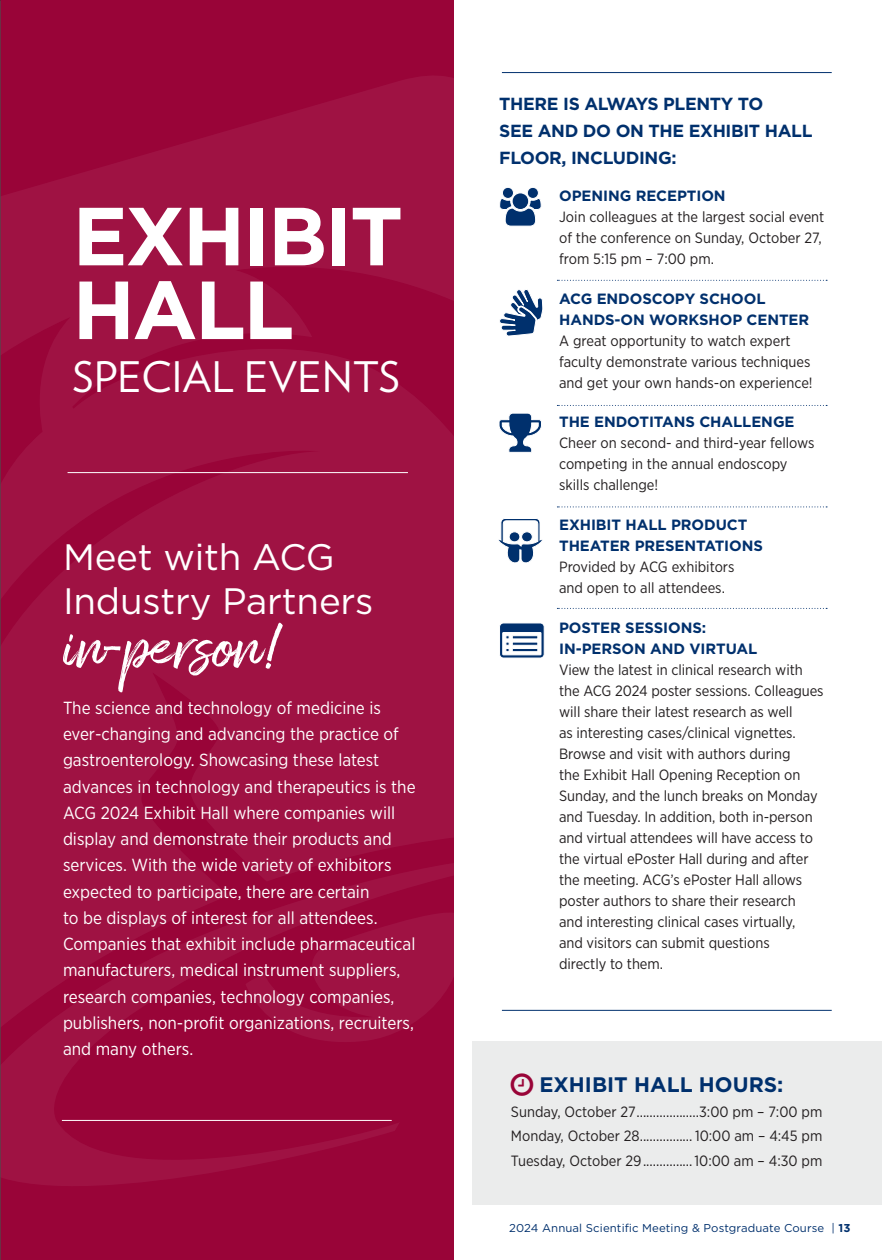
<style>
.page{position:relative;width:882px;height:1260px;background:#fff}
.page>*{position:absolute;margin:0;border:0;box-sizing:border-box;transform-origin:0 0}
.t1{font:700 82.25px "Gotham";letter-spacing:-.03em;color:#fff}
.t2{font:64.75px "Amithen";letter-spacing:-.005em;color:#fff}
.t3{font:42px "Verlag";letter-spacing:.01em;color:#fff}
.t4{font:36.75px/43.8px "Gotham";letter-spacing:-.005em;color:#fff}
.t5{font:700 21px "Gotham";color:#00306d}
.t6{font:17.5px/26.2px "Gotham Narrow";color:#fff}
.t7{font:700 17.5px/27.1px "Gotham";letter-spacing:-.02em;color:#00306d}
.t8{font:14.88px/21px "Gotham Narrow";letter-spacing:-.005em;color:#231f20}
.t9{font:11.38px "Gotham";letter-spacing:.01em;color:#00306d}
.s1{font-family:"Gotham";font-weight:700;color:#00306d}
.s2{font-weight:700}
</style>
<div class="page">
<div style="left:0;top:0;width:454px;height:1260px;background:#990438"></div>
<svg style="left:1px;top:1045px;width:398px;height:141px"></svg>
<svg style="left:1px;top:76px;width:453px;height:969px;fill:#9f1243"></svg>
<svg style="left:0;top:0;width:1px;height:1260px"></svg>
<div style="left:472px;top:1041px;width:410px;height:163px;background:#ebecec"></div>
<hr style="left:502px;top:72px;width:330px;height:1px;background:#00306d">
<hr style="left:502px;top:1010px;width:330px;height:1px;background:#00306d">
<svg style="left:499px;top:413px;width:43px;height:40px"></svg>
<svg style="left:557px;top:405px;width:270px;height:1px"></svg>
<svg style="left:557px;top:280px;width:270px;height:1px"></svg>
<svg style="left:557px;top:506px;width:270px;height:1px"></svg>
<svg style="left:557px;top:608px;width:270px;height:1px"></svg>
<svg style="left:499px;top:187px;width:43px;height:40px"></svg>
<svg style="left:499px;top:289px;width:44px;height:47px"></svg>
<svg style="left:498px;top:518px;width:44px;height:45px"></svg>
<svg style="left:499px;top:623px;width:46px;height:35px"></svg>
<hr style="left:62px;top:1120px;width:330px;height:1px;background:#fff">
<hr style="left:68px;top:472px;width:340px;height:1px;background:#fff">
<p class="t1" style="left:73px;top:182px;width:332px">EXHIBIT</p>
<p class="t1" style="left:73px;top:255px;width:223px">HALL</p>
<p class="t3" style="left:73px;top:346px;width:329px">SPECIAL EVENTS</p>
<p class="t4" style="left:63px;top:534px;width:312px">Meet with ACG<br>Industry Partners</p>
<p class="t2" style="left:63px;top:607px;width:221px">in-person!</p>
<p class="t6" style="left:63px;top:694px;width:354px">The science and technology of medicine is ever-changing and advancing the practice of gastroenterology. Showcasing these latest advances in technology and therapeutics is the ACG 2024 Exhibit Hall where companies will display and demonstrate their products and services. With the wide variety of exhibitors expected to participate, there are certain<br>to be displays of interest for all attendees.<br>Companies that exhibit include pharmaceutical manufacturers, medical instrument suppliers, research companies, technology companies, publishers, non-profit organizations, recruiters, and many others.</p>
<p class="t7" style="left:499px;top:90px;width:315px">THERE IS ALWAYS PLENTY TO<br>SEE AND DO ON THE EXHIBIT HALL<br>FLOOR, INCLUDING:</p>
<p class="t8" style="left:559px;top:185px;width:267px"><span class="s1">OPENING RECEPTION<br></span>Join colleagues at the largest social event of the conference on Sunday, October 27, from 5:15 pm – 7:00 pm.</p>
<p class="t8" style="left:559px;top:288px;width:255px"><span class="s1">ACG ENDOSCOPY SCHOOL<br>HANDS-ON WORKSHOP CENTER<br></span>A great opportunity to watch expert faculty demonstrate various techniques and get your own hands-on experience!</p>
<p class="t8" style="left:559px;top:411px;width:257px"><span class="s1">THE ENDOTITANS CHALLENGE<br></span>Cheer on second- and third-year fellows competing in the annual endoscopy skills challenge!</p>
<p class="t8" style="left:559px;top:514px;width:205px"><span class="s1">EXHIBIT HALL PRODUCT<br>THEATER PRESENTATIONS<br></span>Provided by ACG exhibitors<br>and open to all attendees.</p>
<p class="t8" style="left:559px;top:617px;width:266px"><span class="s1">POSTER SESSIONS:<br>IN-PERSON AND VIRTUAL<br></span>View the latest in clinical research with the ACG 2024 poster sessions. Colleagues will share their latest research as well<br>as interesting cases/clinical vignettes.<br>Browse and visit with authors during<br>the Exhibit Hall Opening Reception on Sunday, and the lunch breaks on Monday and Tuesday. In addition, both in-person and virtual attendees will have access to the virtual ePoster Hall during and after the meeting. ACG’s ePoster Hall allows poster authors to share their research<br>and interesting clinical cases virtually,<br>and visitors can submit questions<br>directly to them.</p>
<p class="t5" style="left:540px;top:1071px;width:245px">EXHIBIT HALL HOURS:</p>
<p class="t8" style="left:511px;top:1101px;width:313px">Sunday, October 27...................3:00 pm – 7:00 pm</p>
<p class="t8" style="left:511px;top:1125px;width:313px">Monday, October 28................ 10:00 am – 4:45 pm</p>
<p class="t8" style="left:511px;top:1150px;width:313px">Tuesday, October 29...............10:00 am – 4:30 pm</p>
<p class="t9" style="left:509px;top:1220px;width:343px">2024 Annual Scientific Meeting &amp; Postgraduate Course | <span class="s2">13</span></p>
</div>
